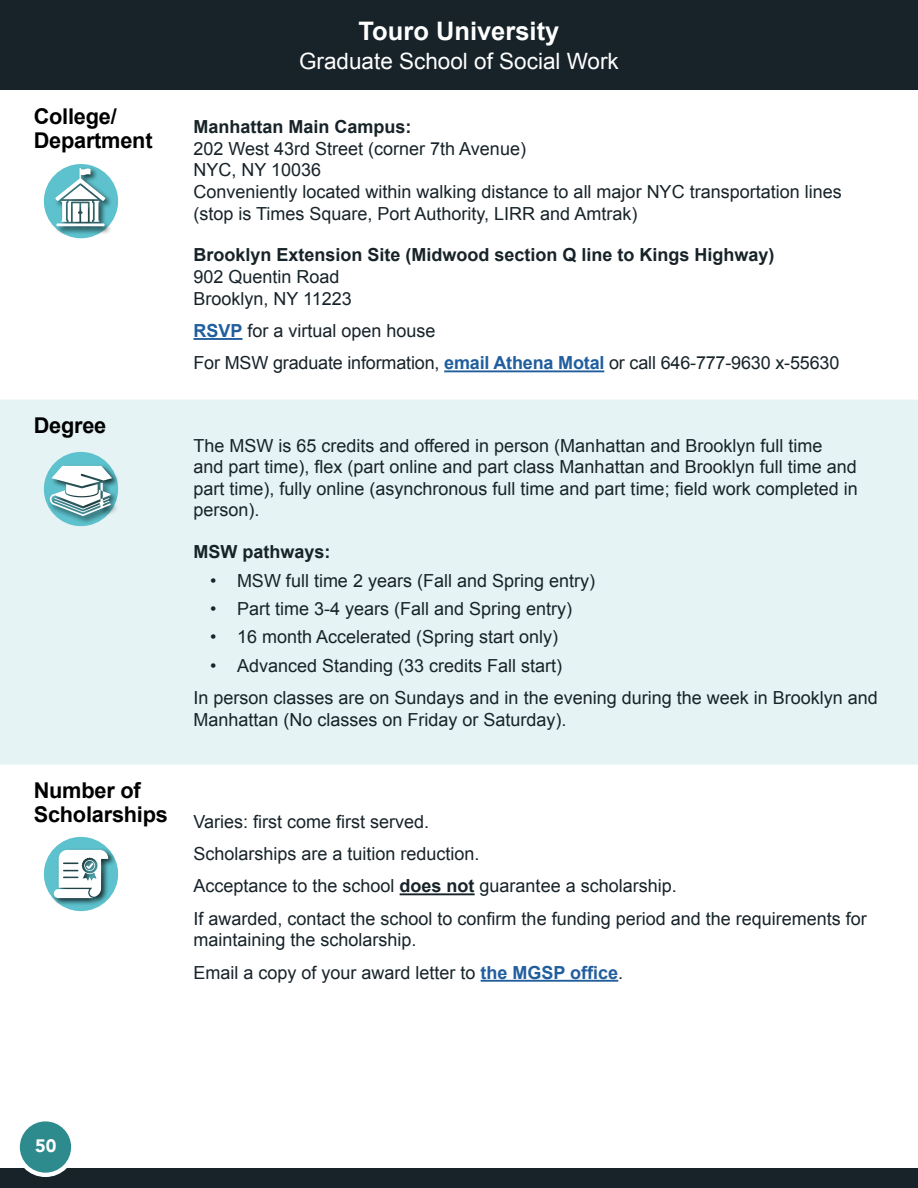
<style>
.page{position:relative;width:918px;height:1188px;background:#fff}
.page>*{position:absolute;margin:0;border:0;box-sizing:border-box;transform-origin:0 0}
.School_H1{font:700 25.5px "Arial";color:#fff}
.Division{font:22.5px "Arial";color:#fff}
.Body_Title_1_H2{font:700 21.75px/24px "Arial";letter-spacing:-.01em;color:#000}
.table_body{font:18px/21.6px "Arial";color:#172329}
.table_body_bold{font:700 18px "Arial";color:#172329}
.t1{font:900 18px "Avenir";color:#fff}
.s1{font-weight:700;color:#215e9e}
.s2{font-weight:700}
</style>
<div class="page">
<div style="left:0;top:1169px;width:918px;height:19px;background:#172329"></div>
<div style="left:0;top:0;width:918px;height:90px;background:#172329"></div>
<div style="left:0;top:400px;width:918px;height:365px;background:#e6f3f4"></div>
<hr style="left:194px;top:338px;width:49px;height:2px;background:#215e9e">
<hr style="left:444px;top:370px;width:160px;height:2px;background:#215e9e">
<hr style="left:400px;top:893px;width:75px;height:2px;background:#172329">
<hr style="left:481px;top:980px;width:137px;height:2px;background:#215e9e">
<div style="left:44px;top:164px;width:74px;height:74px;background:#5dc2cd;border-radius:50%"></div>
<div style="left:54px;top:166px;width:59px;height:69px;background:#000;opacity:.75"></div>
<svg style="left:55px;top:168px;width:50px;height:58px"></svg>
<div style="left:44px;top:452px;width:74px;height:74px;background:#5dc2cd;border-radius:50%"></div>
<div style="left:48px;top:464px;width:72px;height:60px;background:#000;opacity:.75"></div>
<svg style="left:49px;top:466px;width:63px;height:50px;background:#a8c9cc"></svg>
<div style="left:44px;top:837px;width:74px;height:74px;background:#5dc2cd;border-radius:50%"></div>
<div style="left:52px;top:848px;width:64px;height:58px;background:#000;opacity:.75"></div>
<svg style="left:54px;top:850px;width:54px;height:48px;background:#bfd5d8"></svg>
<div style="left:15px;top:1117px;width:60px;height:60px;background:#fff;border-radius:50%"></div>
<div style="left:20px;top:1121px;width:51px;height:52px;background:#2d8a8d;border-radius:50%"></div>
<h2 class="Body_Title_1_H2" style="left:34px;top:105px;width:120px">College/<br>Department</h2>
<h2 class="Body_Title_1_H2" style="left:34px;top:415px;width:74px">Degree</h2>
<h2 class="Body_Title_1_H2" style="left:34px;top:780px;width:136px">Number of<br>Scholarships</h2>
<h1 class="School_H1" style="left:359px;top:14px;width:202px">Touro University</h1>
<p class="Division" style="left:299px;top:46px;width:321px">Graduate School of Social Work</p>
<p class="table_body_bold" style="left:194px;top:115px;width:220px">Manhattan Main Campus:</p>
<p class="table_body" style="left:194px;top:138px;width:334px">202 West 43rd Street (corner 7th Avenue)</p>
<p class="table_body" style="left:194px;top:159px;width:129px">NYC, NY 10036</p>
<p class="table_body" style="left:194px;top:181px;width:650px">Conveniently located within walking distance to all major NYC transportation lines (stop is Times Square, Port Authority, LIRR and Amtrak)</p>
<p class="table_body_bold" style="left:194px;top:243px;width:583px">Brooklyn Extension Site (Midwood section Q line to Kings Highway)</p>
<p class="table_body" style="left:194px;top:266px;width:148px">902 Quentin Road</p>
<p class="table_body" style="left:194px;top:288px;width:160px">Brooklyn, NY 11223</p>
<p class="table_body" style="left:194px;top:320px;width:244px"><span class="s1">RSVP</span> for a virtual open house</p>
<p class="table_body" style="left:194px;top:353px;width:647px">For MSW graduate information, <span class="s1">email Athena Motal</span> or call 646-777-9630 x-55630</p>
<p class="table_body" style="left:194px;top:435px;width:666px">The MSW is 65 credits and offered in person (Manhattan and Brooklyn full time<br>and part time), flex (part online and part class Manhattan and Brooklyn full time and part time), fully online (asynchronous full time and part time; field work completed in person).</p>
<p class="table_body_bold" style="left:194px;top:540px;width:139px">MSW pathways:</p>
<p class="table_body" style="left:210px;top:570px;width:387px">• MSW full time 2 years (Fall and Spring entry)</p>
<p class="table_body" style="left:210px;top:598px;width:364px">• Part time 3-4 years (Fall and Spring entry)</p>
<p class="table_body" style="left:210px;top:626px;width:350px">• 16 month Accelerated (Spring start only)</p>
<p class="table_body" style="left:210px;top:655px;width:354px">• Advanced Standing (33 credits Fall start)</p>
<p class="table_body" style="left:194px;top:687px;width:686px">In person classes are on Sundays and in the evening during the week in Brooklyn and<br>Manhattan (No classes on Friday or Saturday).</p>
<p class="table_body" style="left:194px;top:811px;width:237px">Varies: first come first served.</p>
<p class="table_body" style="left:194px;top:843px;width:288px">Scholarships are a tuition reduction.</p>
<p class="table_body" style="left:194px;top:876px;width:485px">Acceptance to the school <span class="s2">does not</span> guarantee a scholarship.</p>
<p class="table_body" style="left:194px;top:908px;width:675px">If awarded, contact the school to confirm the funding period and the requirements for maintaining the scholarship.</p>
<p class="table_body" style="left:194px;top:962px;width:431px">Email a copy of your award letter to <span class="s1">the MGSP office</span>.</p>
<p class="t1" style="left:35px;top:1130px;width:23px">50</p>
</div>
